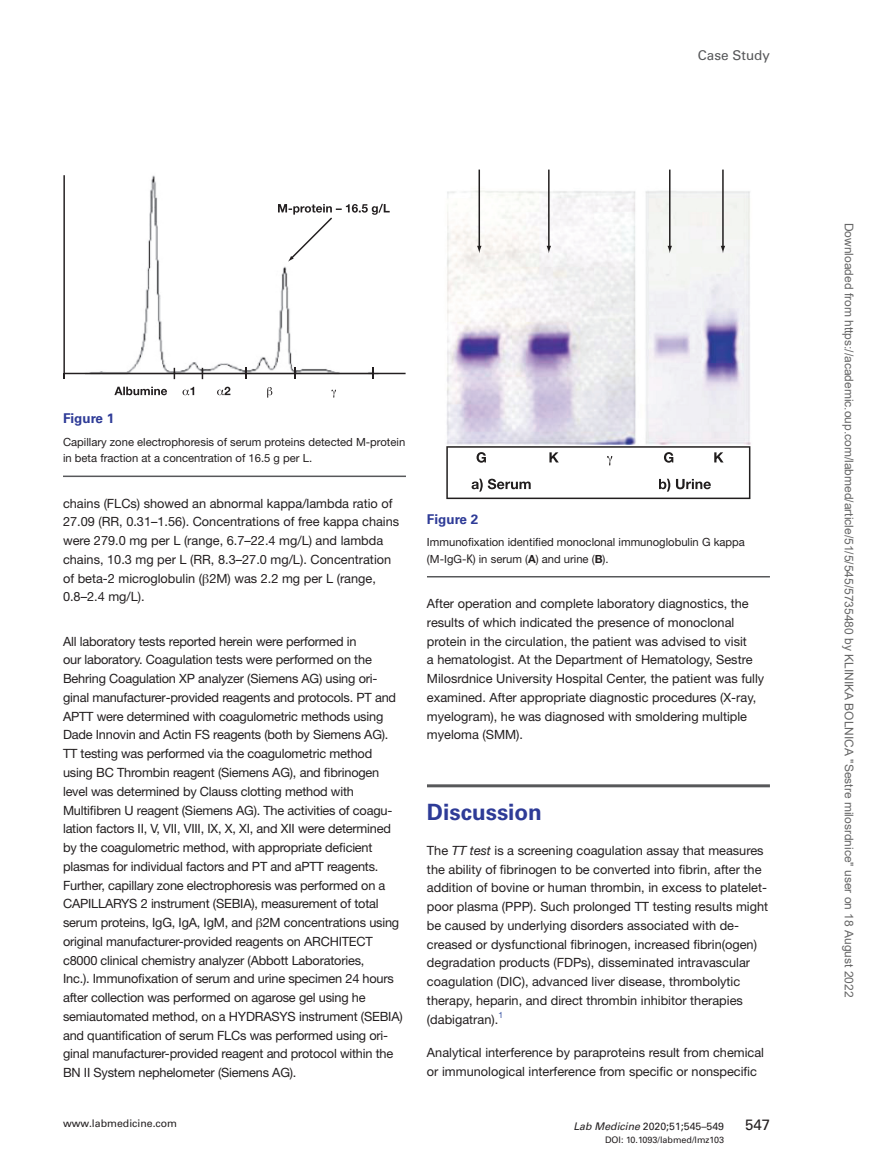
<style>
.page{position:relative;width:878px;height:1175px;background:#fff}
.page>*{position:absolute;margin:0;border:0;box-sizing:border-box;transform-origin:0 0}
.t1{font:700 22.5px "Univers LT Std";color:#2e3b97}
.t2{font:15px "Univers LT Std";color:#231f20}
.t3{font:700 13.5px "Univers LT Std";color:#2e3b97}
.t4{font:13.5px "Univers LT Std";color:#57585a}
.t5{font:12.75px/18.8px "Helvetica Neue LT Std";letter-spacing:-.015em;color:#231f20}
.t6{font:12px "Arial";color:#666}
.t7{font:11.25px/16.5px "Helvetica Neue LT Std";color:#231f20}
.t8{font:10.5px "Univers LT Std";color:#231f20}
.t9{font:9px "Univers LT Std";color:#231f20}
.t10{font:8.55px "Helvetica Neue LT Std";color:#3853a3}
.s1{font-family:"Gandhari Unicode"}
.s2{font-family:"Myriad Pro";font-stretch:semi-condensed;font-size:12.75px}
.s3{font-weight:700}
.s4{font-style:italic}
</style>
<div class="page">
<hr style="left:427px;top:784px;width:343px;height:3px;background:#57585a">
<hr style="left:63px;top:475px;width:343px;height:2px;background:#57585a">
<svg style="left:63px;top:175px;width:342px;height:199px"></svg>
<svg style="left:63px;top:373px;width:2px;height:6px"></svg>
<svg style="left:294px;top:368px;width:2px;height:11px"></svg>
<svg style="left:114px;top:386px;width:53px;height:9px"></svg>
<svg style="left:278px;top:204px;width:112px;height:58px"></svg>
<svg style="left:182px;top:387px;width:12px;height:8px"></svg>
<svg style="left:217px;top:386px;width:13px;height:9px"></svg>
<svg style="left:267px;top:387px;width:69px;height:10px"></svg>
<hr style="left:427px;top:576px;width:343px;height:1px;background:#57585a">
<img style="left:446px;top:186px;width:305px;height:259px">
<hr style="left:478px;top:169px;width:2px;height:78px;background:#211e1e">
<svg style="left:477px;top:246px;width:4px;height:7px"></svg>
<hr style="left:548px;top:170px;width:1px;height:77px;background:#211e1e">
<svg style="left:546px;top:246px;width:5px;height:7px"></svg>
<hr style="left:669px;top:170px;width:1px;height:77px;background:#211e1e">
<svg style="left:667px;top:246px;width:5px;height:7px"></svg>
<hr style="left:722px;top:170px;width:1px;height:77px;background:#211e1e">
<svg style="left:720px;top:246px;width:5px;height:7px"></svg>
<svg style="left:446px;top:446px;width:304px;height:53px"></svg>
<p class="t4" style="left:698px;top:47px;width:74px">Case Study</p>
<p class="t3" style="left:63px;top:411px;width:53px">Figure 1</p>
<p class="t7" style="left:63px;top:433px;width:344px">Capillary zone electrophoresis of serum proteins detected M-protein in beta fraction at a concentration of 16.5 g per L.</p>
<p class="t5" style="left:63px;top:493px;width:338px">chains (FLCs) showed an abnormal kappa/lambda ratio of 27.09 (RR, 0.31–1.56). Concentrations of free kappa chains were 279.0 mg per L (range, 6.7–22.4 mg/L) and lambda chains, 10.3 mg per L (RR, 8.3–27.0 mg/L). Concentration of beta-2 microglobulin (<span class="s1">β</span>2M) was 2.2 mg per L (range, 0.8–2.4 mg/L).</p>
<p class="t5" style="left:63px;top:631px;width:341px">All laboratory tests reported herein were performed in<br>our laboratory. Coagulation tests were performed on the Behring Coagulation XP analyzer (Siemens AG) using ori&shy;ginal manufacturer-provided reagents and protocols. PT and APTT were determined with coagulometric methods using Dade Innovin and Actin FS reagents (both by Siemens AG).<br>TT testing was performed via the coagulometric method using BC Thrombin reagent (Siemens AG), and fibrinogen level was determined by Clauss clotting method with Multifibren U reagent (Siemens AG). The activities of coagu&shy;lation factors II, V, VII, VIII, IX, X, XI, and XII were determined by the coagulometric method, with appropriate deficient plasmas for individual factors and PT and aPTT reagents.<br>Further, capillary zone electrophoresis was performed on a CAPILLARYS 2 instrument (SEBIA), measurement of total serum proteins, IgG, IgA, IgM, and <span class="s1">β</span>2M concentrations using original manufacturer-provided reagents on ARCHITECT c8000 clinical chemistry analyzer (Abbott Laboratories,<br>Inc.). Immunofixation of serum and urine specimen 24 hours after collection was performed on agarose gel using he semiautomated method, on a HYDRASYS instrument (SEBIA) and quantification of serum FLCs was performed using ori&shy;ginal manufacturer-provided reagent and protocol within the BN II System nephelometer (Siemens AG).</p>
<p class="t3" style="left:427px;top:511px;width:53px">Figure 2</p>
<p class="t7" style="left:427px;top:534px;width:319px">Immunofixation identified monoclonal immunoglobulin G kappa (M-IgG-<span class="s2">Κ</span>) in serum (<span class="s3">A</span>) and urine (<span class="s3">B</span>).</p>
<p class="t5" style="left:427px;top:594px;width:339px">After operation and complete laboratory diagnostics, the results of which indicated the presence of monoclonal protein in the circulation, the patient was advised to visit<br>a hematologist. At the Department of Hematology, Sestre Milosrdnice University Hospital Center, the patient was fully examined. After appropriate diagnostic procedures (X-ray, myelogram), he was diagnosed with smoldering multiple myeloma (SMM).</p>
<h1 class="t1" style="left:427px;top:799px;width:116px">Discussion</h1>
<p class="t5" style="left:427px;top:840px;width:343px">The <span class="s4">TT test</span> is a screening coagulation assay that measures the ability of fibrinogen to be converted into fibrin, after the addition of bovine or human thrombin, in excess to platelet&shy;poor plasma (PPP). Such prolonged TT testing results might be caused by underlying disorders associated with de&shy;creased or dysfunctional fibrinogen, increased fibrin(ogen) degradation products (FDPs), disseminated intravascular coagulation (DIC), advanced liver disease, thrombolytic therapy, heparin, and direct thrombin inhibitor therapies (dabigatran).</p>
<p class="t10" style="left:498px;top:1009px;width:6px">1</p>
<p class="t5" style="left:427px;top:1043px;width:338px">Analytical interference by paraproteins result from chemical or immunological interference from specific or nonspecific</p>
<p class="t8" style="left:63px;top:1117px;width:116px">www.labmedicine.com</p>
<p class="t8" style="left:573px;top:1120px;width:152px"><span class="s4">Lab Medicine</span> 2020;51;545–549</p>
<p class="t2" style="left:745px;top:1115px;width:27px">547</p>
<p class="t9" style="left:605px;top:1134px;width:121px">DOI: 10.1093/labmed/lmz103</p>
<p class="t6" style="left:853px;top:223px;width:776px;rotate:90deg">Downloaded from https://academic.oup.com/labmed/article/51/5/545/5735480 by KLINIKA BOLNICA "Sestre milosrdnice" user on 18 August 2022</p>
</div>
